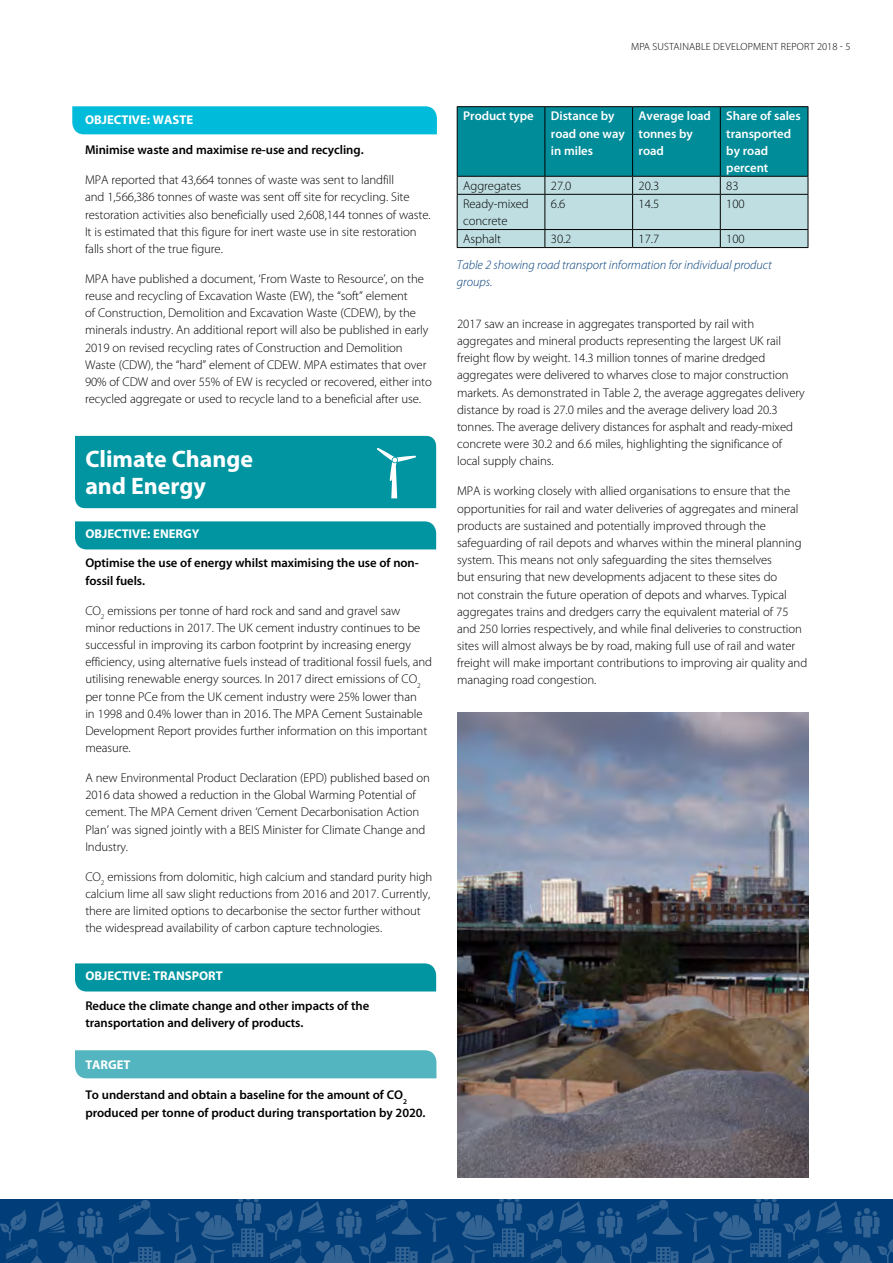
<style>
.page{position:relative;width:893px;height:1263px;background:#fff}
.page>*{position:absolute;margin:0;border:0;box-sizing:border-box;transform-origin:0 0}
.t1{font:700 23.85px/26.8px "Myriad Pro";color:#fff}
.t2{font:300 12.75px/17.2px "Myriad Pro";letter-spacing:-.005em;color:#000}
.t3{font:600 12.75px/17.2px "Myriad Pro";letter-spacing:-.005em;color:#000}
.t4{font:600 12.75px/17.2px "Myriad Pro";letter-spacing:-.005em;color:#fff}
.t5{font:italic 300 12.75px/17.2px "Myriad Pro";letter-spacing:-.005em;color:#003d79}
.t6{font:700 12.75px "Myriad Pro";color:#fff}
.t7{font:300 10.5px "Myriad Pro";letter-spacing:.02em;color:#000}
</style>
<div class="page">
<svg style="left:0;top:1199px;width:893px;height:64px;background:#0e4880"></svg>
<div style="left:72px;top:106px;width:365px;height:28px;background:#00bcda"></div>
<div style="left:75px;top:521px;width:361px;height:28px;background:#0095a1"></div>
<div style="left:75px;top:963px;width:361px;height:28px;background:#0095a1"></div>
<div style="left:75px;top:1050px;width:361px;height:28px;background:#53b5bf"></div>
<img style="left:457px;top:712px;width:351px;height:466px">
<div style="left:75px;top:436px;width:361px;height:72px;background:#0095a1"></div>
<hr style="left:457px;top:106px;width:88px;height:1px;background:#000">
<hr style="left:545px;top:106px;width:88px;height:1px;background:#000">
<hr style="left:633px;top:106px;width:87px;height:1px;background:#000">
<hr style="left:720px;top:106px;width:88px;height:1px;background:#000">
<svg style="left:457px;top:107px;width:352px;height:141px;background:#5baeb6"></svg>
<hr style="left:457px;top:247px;width:88px;height:1px;background:#000">
<hr style="left:545px;top:247px;width:88px;height:1px;background:#000">
<hr style="left:633px;top:247px;width:87px;height:1px;background:#000">
<hr style="left:720px;top:247px;width:88px;height:1px;background:#000">
<p class="t6" style="left:85px;top:112px;width:110px">OBJECTIVE: WASTE</p>
<p class="t3" style="left:85px;top:141px;width:280px">Minimise waste and maximise re-use and recycling.</p>
<p class="t2" style="left:85px;top:172px;width:347px">MPA reported that 43,664 tonnes of waste was sent to landfill<br>and 1,566,386 tonnes of waste was sent off site for recycling. Site restoration activities also beneficially used 2,608,144 tonnes of waste.<br>It is estimated that this figure for inert waste use in site restoration falls short of the true figure.</p>
<p class="t2" style="left:85px;top:270px;width:348px">MPA have published a document, ‘From Waste to Resource’, on the reuse and recycling of Excavation Waste (EW), the “soft” element<br>of Construction, Demolition and Excavation Waste (CDEW), by the minerals industry. An additional report will also be published in early 2019 on revised recycling rates of Construction and Demolition Waste (CDW), the “hard” element of CDEW. MPA estimates that over 90% of CDW and over 55% of EW is recycled or recovered, either into recycled aggregate or used to recycle land to a beneficial after use.</p>
<h1 class="t1" style="left:85px;top:445px;width:169px">Climate Change and Energy</h1>
<p class="t6" style="left:85px;top:525px;width:116px">OBJECTIVE: ENERGY</p>
<p class="t3" style="left:85px;top:554px;width:335px">Optimise the use of energy whilst maximising the use of non&shy;fossil fuels.</p>
<p class="t2" style="left:85px;top:602px;width:348px">CO<sub>2</sub> emissions per tonne of hard rock and sand and gravel saw minor reductions in 2017. The UK cement industry continues to be successful in improving its carbon footprint by increasing energy efficiency, using alternative fuels instead of traditional fossil fuels, and utilising renewable energy sources. In 2017 direct emissions of CO<sub>2 </sub>per tonne PCe from the UK cement industry were 25% lower than<br>in 1998 and 0.4% lower than in 2016. The MPA Cement Sustainable Development Report provides further information on this important measure.</p>
<p class="t2" style="left:85px;top:769px;width:346px">A new Environmental Product Declaration (EPD) published based on 2016 data showed a reduction in the Global Warming Potential of cement. The MPA Cement driven ‘Cement Decarbonisation Action Plan’ was signed jointly with a BEIS Minister for Climate Change and Industry.</p>
<p class="t2" style="left:85px;top:868px;width:348px">CO<sub>2</sub> emissions from dolomitic, high calcium and standard purity high calcium lime all saw slight reductions from 2016 and 2017. Currently, there are limited options to decarbonise the sector further without the widespread availability of carbon capture technologies.</p>
<p class="t6" style="left:85px;top:967px;width:139px">OBJECTIVE: TRANSPORT</p>
<p class="t3" style="left:85px;top:996px;width:285px">Reduce the climate change and other impacts of the transportation and delivery of products.</p>
<p class="t6" style="left:85px;top:1057px;width:47px">TARGET</p>
<p class="t3" style="left:85px;top:1086px;width:342px">To understand and obtain a baseline for the amount of CO<sub>2 </sub>produced per tonne of product during transportation by 2020.</p>
<p class="t7" style="left:631px;top:41px;width:221px">MPA SUSTAINABLE DEVELOPMENT REPORT 2018 - 5</p>
<p class="t4" style="left:463px;top:107px;width:72px">Product type</p>
<p class="t4" style="left:551px;top:107px;width:75px">Distance by road one way in miles</p>
<p class="t4" style="left:639px;top:107px;width:74px">Average load tonnes by road</p>
<p class="t4" style="left:726px;top:107px;width:76px">Share of sales transported by road percent</p>
<p class="t2" style="left:463px;top:177px;width:60px">Aggregates</p>
<p class="t2" style="left:551px;top:177px;width:22px">27.0</p>
<p class="t2" style="left:639px;top:177px;width:22px">20.3</p>
<p class="t2" style="left:726px;top:177px;width:14px">83</p>
<p class="t2" style="left:463px;top:195px;width:67px">Ready-mixed concrete</p>
<p class="t2" style="left:551px;top:195px;width:16px">6.6</p>
<p class="t2" style="left:639px;top:195px;width:22px">14.5</p>
<p class="t2" style="left:726px;top:195px;width:20px">100</p>
<p class="t2" style="left:463px;top:231px;width:39px">Asphalt</p>
<p class="t2" style="left:551px;top:231px;width:22px">30.2</p>
<p class="t2" style="left:639px;top:231px;width:22px">17.7</p>
<p class="t2" style="left:726px;top:231px;width:20px">100</p>
<p class="t5" style="left:457px;top:256px;width:316px">Table 2 showing road transport information for individual product groups.</p>
<p class="t2" style="left:457px;top:315px;width:349px">2017 saw an increase in aggregates transported by rail with aggregates and mineral products representing the largest UK rail freight flow by weight. 14.3 million tonnes of marine dredged aggregates were delivered to wharves close to major construction markets. As demonstrated in Table 2, the average aggregates delivery distance by road is 27.0 miles and the average delivery load 20.3 tonnes. The average delivery distances for asphalt and ready-mixed concrete were 30.2 and 6.6 miles, highlighting the significance of local supply chains.</p>
<p class="t2" style="left:457px;top:483px;width:352px">MPA is working closely with allied organisations to ensure that the opportunities for rail and water deliveries of aggregates and mineral products are sustained and potentially improved through the safeguarding of rail depots and wharves within the mineral planning system. This means not only safeguarding the sites themselves<br>but ensuring that new developments adjacent to these sites do<br>not constrain the future operation of depots and wharves. Typical aggregates trains and dredgers carry the equivalent material of 75 and 250 lorries respectively, and while final deliveries to construction sites will almost always be by road, making full use of rail and water freight will make important contributions to improving air quality and managing road congestion.</p>
</div>
